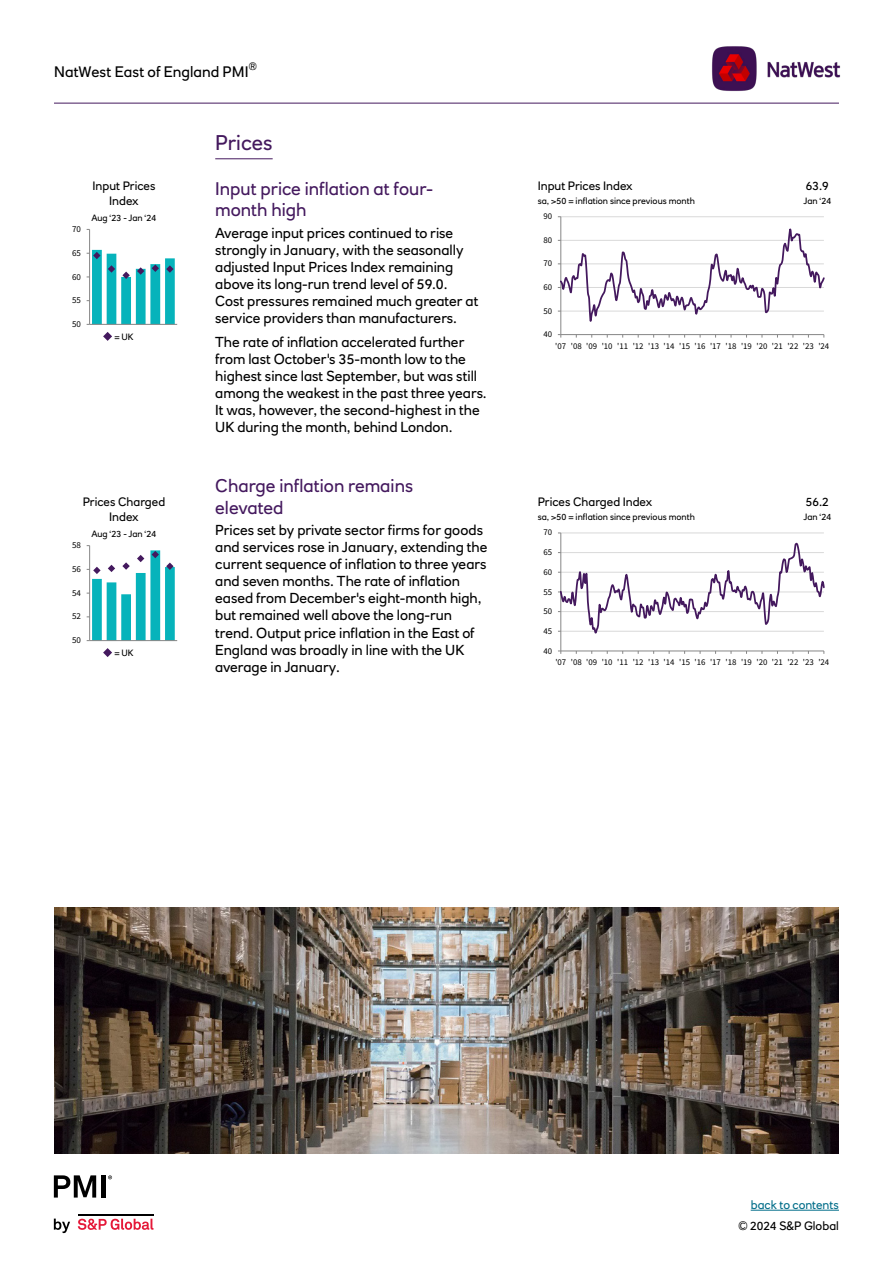
<style>
.page{position:relative;width:893px;height:1263px;background:#fff}
.page>*{position:absolute;margin:0;border:0;box-sizing:border-box;transform-origin:0 0}
.Section_header{font:21px "RN House Sans";color:#44195e}
.Body_subheader{font:18px/21.6px "RN House Sans";color:#44195e}
.t1{font:15px "RN House Sans";letter-spacing:.005em;color:#000}
.Body_copy{font:14.25px/17.1px "RN House Sans";color:#000}
.t2{font:12px/14.4px "RN House Sans";color:#000;text-align:center}
.t3{font:12px "RN House Sans";color:#006d89}
.t4{font:10.5px "RN House Sans";color:#000}
.t5{font:9px "RN House Sans";color:#000}
.t6{font:9px "Source Sans Pro";letter-spacing:.005em;color:#000}
.t7{font:8.85px "Source Sans Pro";letter-spacing:-.005em;color:#000}
</style>
<div class="page">
<hr style="left:54px;top:103px;width:785px;height:1px;background:#44195e">
<svg style="left:54px;top:1218px;width:16px;height:15px"></svg>
<svg style="left:78px;top:1218px;width:75px;height:12px"></svg>
<hr style="left:78px;top:1213px;width:75px;height:2px;background:#000">
<svg style="left:54px;top:1175px;width:42px;height:22px"></svg>
<div style="left:101px;top:1175px;width:5px;height:22px;background:#000"></div>
<svg style="left:108px;top:1175px;width:4px;height:4px"></svg>
<hr style="left:751px;top:1210px;width:88px;height:1px;background:#006d89">
<img style="left:712px;top:46px;width:129px;height:45px">
<hr style="left:215px;top:159px;width:58px;height:1px;background:#44195e">
<hr style="left:561px;top:216px;width:263px;height:1px;background:#d9d9d9">
<hr style="left:560px;top:217px;width:1px;height:118px;background:#868686">
<hr style="left:561px;top:334px;width:263px;height:1px;background:#868686">
<svg style="left:558px;top:229px;width:266px;height:96px"></svg>
<hr style="left:89px;top:229px;width:1px;height:95px;background:#868686">
<hr style="left:90px;top:324px;width:87px;height:1px;background:#868686">
<svg style="left:87px;top:250px;width:88px;height:75px"></svg>
<hr style="left:561px;top:533px;width:263px;height:1px;background:#d9d9d9">
<hr style="left:560px;top:533px;width:1px;height:118px;background:#868686">
<hr style="left:561px;top:651px;width:263px;height:1px;background:#868686">
<svg style="left:558px;top:542px;width:266px;height:93px"></svg>
<hr style="left:90px;top:640px;width:87px;height:1px;background:#868686">
<svg style="left:87px;top:545px;width:88px;height:96px"></svg>
<img style="left:54px;top:907px;width:785px;height:247px">
<svg style="left:103px;top:332px;width:9px;height:9px"></svg>
<svg style="left:103px;top:648px;width:9px;height:9px"></svg>
<p class="t4" style="left:249px;top:59px;width:10px">®</p>
<p class="t1" style="left:54px;top:63px;width:196px">NatWest East of England PMI</p>
<p class="t2" style="left:93px;top:179px;width:64px">Input Prices<br>Index</p>
<p class="t6" style="left:72px;top:223px;width:10px">70</p>
<p class="t6" style="left:72px;top:247px;width:10px">65</p>
<p class="t6" style="left:72px;top:271px;width:10px">60</p>
<p class="t6" style="left:72px;top:295px;width:10px">55</p>
<p class="t6" style="left:72px;top:318px;width:10px">50</p>
<p class="t5" style="left:91px;top:212px;width:67px">Aug ‘23 - Jan ‘24</p>
<p class="t5" style="left:114px;top:331px;width:21px">= UK</p>
<p class="t2" style="left:83px;top:495px;width:84px">Prices Charged<br>Index</p>
<p class="t6" style="left:72px;top:540px;width:10px">58</p>
<p class="t6" style="left:72px;top:563px;width:10px">56</p>
<p class="t6" style="left:72px;top:587px;width:10px">54</p>
<p class="t6" style="left:72px;top:611px;width:10px">52</p>
<p class="t6" style="left:72px;top:635px;width:10px">50</p>
<p class="t5" style="left:91px;top:528px;width:67px">Aug ‘23 - Jan ‘24</p>
<p class="t5" style="left:114px;top:647px;width:21px">= UK</p>
<h2 class="Section_header" style="left:215px;top:130px;width:59px">Prices</h2>
<p class="Body_subheader" style="left:215px;top:177px;width:219px">Input price inflation at four&shy;month high</p>
<p class="Body_copy" style="left:215px;top:224px;width:265px">Average input prices continued to rise strongly in January, with the seasonally adjusted Input Prices Index remaining above its long-run trend level of 59.0.<br>Cost pressures remained much greater at service providers than manufacturers.</p>
<p class="Body_copy" style="left:215px;top:333px;width:273px">The rate of inflation accelerated further from last October's 35-month low to the highest since last September, but was still among the weakest in the past three years.<br>It was, however, the second-highest in the UK during the month, behind London.</p>
<p class="Body_subheader" style="left:215px;top:475px;width:199px">Charge inflation remains elevated</p>
<p class="Body_copy" style="left:215px;top:521px;width:274px">Prices set by private sector firms for goods and services rose in January, extending the current sequence of inflation to three years and seven months. The rate of inflation eased from December's eight-month high, but remained well above the long-run trend. Output price inflation in the East of England was broadly in line with the UK average in January.</p>
<p class="t2" style="left:538px;top:179px;width:97px">Input Prices Index</p>
<p class="t5" style="left:538px;top:195px;width:159px">sa, &gt;50 = inflation since previous month</p>
<p class="t7" style="left:544px;top:211px;width:10px">90</p>
<p class="t7" style="left:544px;top:234px;width:10px">80</p>
<p class="t7" style="left:544px;top:258px;width:10px">70</p>
<p class="t7" style="left:544px;top:282px;width:10px">60</p>
<p class="t7" style="left:544px;top:305px;width:10px">50</p>
<p class="t7" style="left:544px;top:329px;width:10px">40</p>
<p class="t2" style="left:806px;top:179px;width:25px">63.9</p>
<p class="t5" style="left:803px;top:195px;width:30px">Jan ‘24</p>
<p class="t7" style="left:555px;top:341px;width:276px">'07 '08 '09 '10 '11 '12 '13 '14 '15 '16 '17 '18 '19 '20 '21 '22 '23 '24</p>
<p class="t2" style="left:538px;top:495px;width:116px">Prices Charged Index</p>
<p class="t5" style="left:538px;top:511px;width:159px">sa, &gt;50 = inflation since previous month</p>
<p class="t7" style="left:544px;top:527px;width:10px">70</p>
<p class="t7" style="left:544px;top:547px;width:10px">65</p>
<p class="t7" style="left:544px;top:566px;width:10px">60</p>
<p class="t7" style="left:544px;top:586px;width:10px">55</p>
<p class="t7" style="left:544px;top:606px;width:10px">50</p>
<p class="t7" style="left:544px;top:625px;width:10px">45</p>
<p class="t7" style="left:544px;top:645px;width:10px">40</p>
<p class="t2" style="left:806px;top:495px;width:25px">56.2</p>
<p class="t5" style="left:803px;top:511px;width:30px">Jan ‘24</p>
<p class="t7" style="left:555px;top:657px;width:275px">'07 '08 '09 '10 '11 '12 '13 '14 '15 '16 '17 '18 '19 '20 '21 '22 '23 '24</p>
<p class="t3" style="left:751px;top:1197px;width:90px">back to contents</p>
<p class="t2" style="left:739px;top:1218px;width:102px">© 2024 S&amp;P Global</p>
</div>
